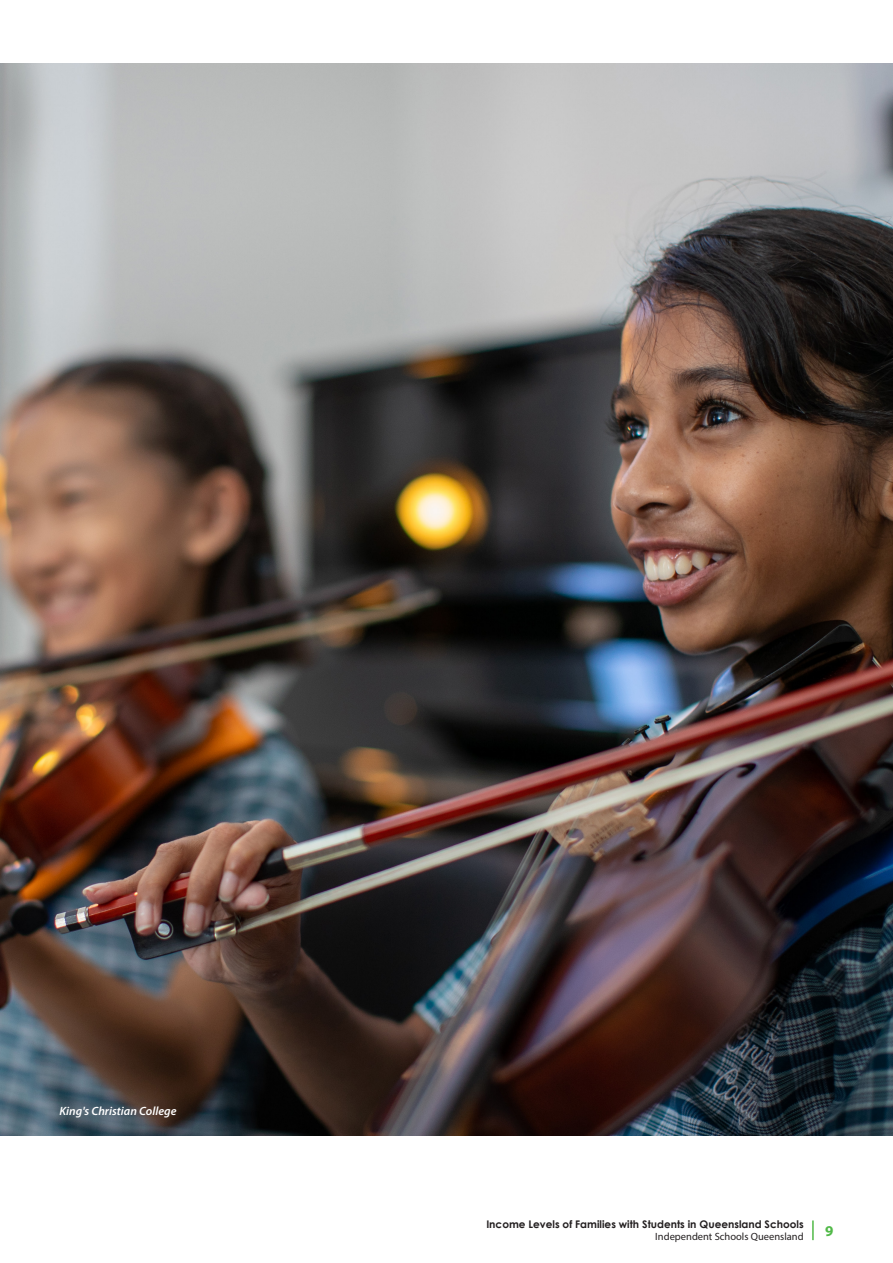
<style>
.page{position:relative;width:893px;height:1263px;background:#fff}
.page>*{position:absolute;margin:0;border:0;box-sizing:border-box;transform-origin:0 0}
.t1{font:700 15px "Myriad Pro";color:#51b948}
.Captions{font:italic 600 12px "Myriad Pro";color:#fff}
.t2{font:700 10.5px "Century Gothic";color:#231f20}
.t3{font:10.5px "Myriad Pro";color:#231f20}
</style>
<div class="page">
<hr style="left:812px;top:1220px;width:2px;height:20px;background:#51b948">
<img style="left:0;top:64px;width:893px;height:1071px">
<p class="Captions" style="left:60px;top:1103px;width:118px">King's Christian College</p>
<p class="t2" style="left:486px;top:1216px;width:319px">Income Levels of Families with Students in Queensland Schools</p>
<p class="t3" style="left:655px;top:1230px;width:150px">Independent Schools Queensland</p>
<h1 class="t1" style="left:825px;top:1221px;width:10px">9</h1>
</div>
